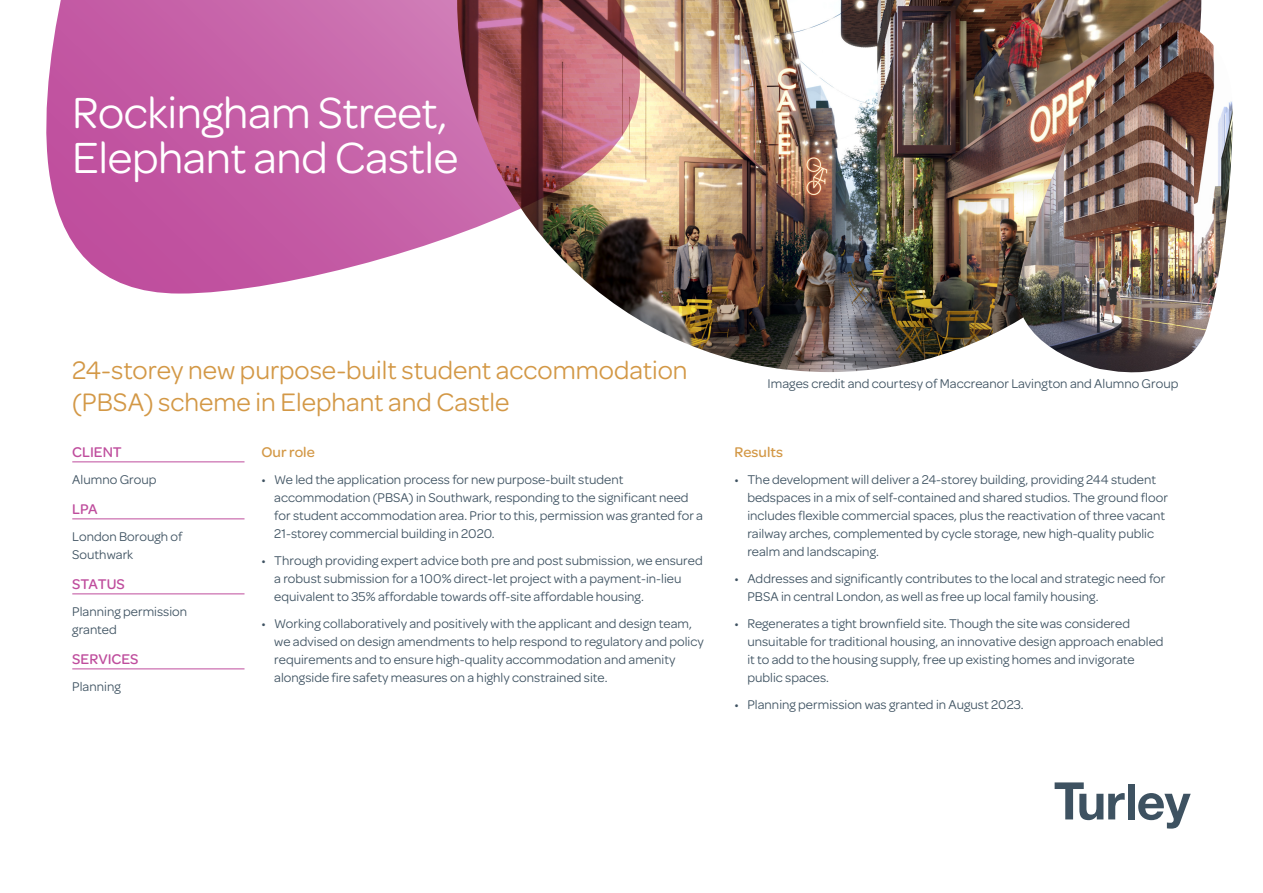
<style>
.page{position:relative;width:1263px;height:893px;background:#fff}
.page>*{position:absolute;margin:0;border:0;box-sizing:border-box;transform-origin:0 0}
.Project_Title_or_Name{font:46.5px/45px "Omnes";letter-spacing:-.01em;color:#fff}
.Job_title{font:27px/31.5px "Omnes";color:#d39846}
.Summary_Titles{font:500 15px "Omnes";color:#bf4d9d}
.Tertiary{font:500 15px "Omnes";color:#d39846}
.Body{font:13.5px/18px "Omnes";color:#3e5261}
</style>
<div class="page">
<img style="left:601px;top:0;width:600px;height:372px">
<img style="left:1005px;top:23px;width:228px;height:350px">
<svg style="left:46px;top:0;width:612px;height:294px;background:#c0719e"></svg>
<svg style="left:1054px;top:782px;width:71px;height:38px"></svg>
<div style="left:1128px;top:784px;width:6px;height:35px;background:#3e5261"></div>
<svg style="left:1138px;top:793px;width:53px;height:36px"></svg>
<hr style="left:72px;top:461px;width:172px;height:1px;background:#bf4d9d">
<hr style="left:72px;top:518px;width:172px;height:1px;background:#bf4d9d">
<hr style="left:72px;top:593px;width:172px;height:1px;background:#bf4d9d">
<hr style="left:72px;top:668px;width:172px;height:1px;background:#bf4d9d">
<p class="Project_Title_or_Name" style="left:72px;top:88px;width:388px">Rockingham Street,<br>Elephant and Castle</p>
<p class="Job_title" style="left:72px;top:353px;width:617px">24-storey new purpose-built student accommodation (PBSA) scheme in Elephant and Castle</p>
<p class="Summary_Titles" style="left:72px;top:442px;width:51px">CLIENT</p>
<p class="Body" style="left:72px;top:470px;width:86px">Alumno Group</p>
<p class="Summary_Titles" style="left:72px;top:499px;width:27px">LPA</p>
<p class="Body" style="left:72px;top:527px;width:112px">London Borough of<br>Southwark</p>
<p class="Summary_Titles" style="left:72px;top:574px;width:54px">STATUS</p>
<p class="Body" style="left:72px;top:602px;width:116px">Planning permission granted</p>
<p class="Summary_Titles" style="left:72px;top:649px;width:68px">SERVICES</p>
<p class="Body" style="left:72px;top:677px;width:50px">Planning</p>
<p class="Tertiary" style="left:261px;top:442px;width:55px">Our role</p>
<p class="Body" style="left:274px;top:470px;width:430px;text-indent:-13px">• We led the application process for new purpose-built student accommodation (PBSA) in Southwark, responding to the significant need for student accommodation area. Prior to this, permission was granted for a 21-storey commercial building in 2020.</p>
<p class="Body" style="left:274px;top:551px;width:430px;text-indent:-13px">• Through providing expert advice both pre and post submission, we ensured a robust submission for a 100% direct-let project with a payment-in-lieu equivalent to 35% affordable towards off-site affordable housing.</p>
<p class="Body" style="left:274px;top:614px;width:431px;text-indent:-13px">• Working collaboratively and positively with the applicant and design team, we advised on design amendments to help respond to regulatory and policy requirements and to ensure high-quality accommodation and amenity alongside fire safety measures on a highly constrained site.</p>
<p class="Body" style="left:767px;top:374px;width:412px">Images credit and courtesy of Maccreanor Lavington and Alumno Group</p>
<p class="Tertiary" style="left:735px;top:442px;width:50px">Results</p>
<p class="Body" style="left:747px;top:470px;width:422px;text-indent:-13px">• The development will deliver a 24-storey building, providing 244 student bedspaces in a mix of self-contained and shared studios. The ground floor includes flexible commercial spaces, plus the reactivation of three vacant railway arches, complemented by cycle storage, new high-quality public realm and landscaping.</p>
<p class="Body" style="left:747px;top:569px;width:419px;text-indent:-13px">• Addresses and significantly contributes to the local and strategic need for<br>PBSA in central London, as well as free up local family housing.</p>
<p class="Body" style="left:747px;top:614px;width:418px;text-indent:-13px">• Regenerates a tight brownfield site. Though the site was considered unsuitable for traditional housing, an innovative design approach enabled it to add to the housing supply, free up existing homes and invigorate public spaces.</p>
<p class="Body" style="left:735px;top:695px;width:290px">• Planning permission was granted in August 2023.</p>
</div>
